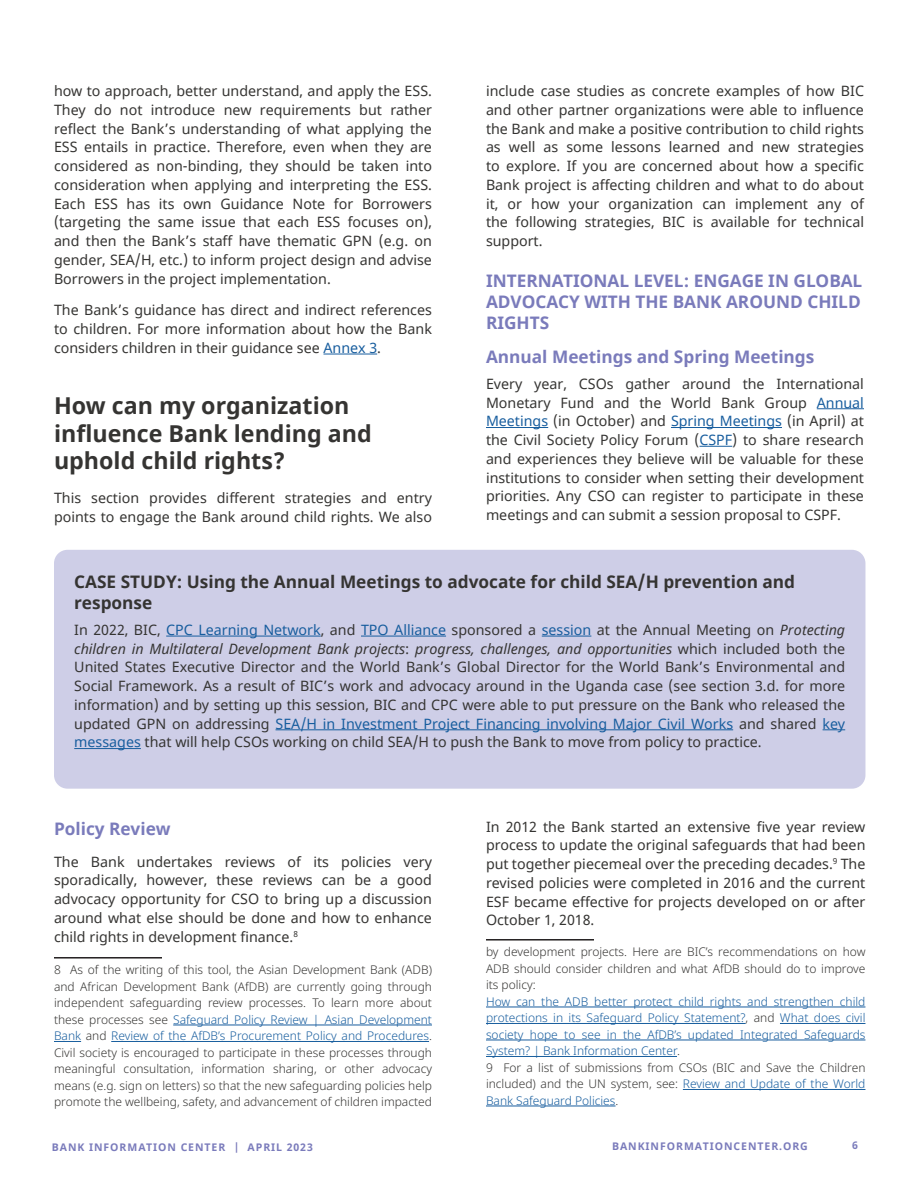
<style>
.page{position:relative;width:918px;height:1188px;background:#fff}
.page>*{position:absolute;margin:0;border:0;box-sizing:border-box;transform-origin:0 0}
.heading_2_-_subtitle{font:700 23.25px/27.8px "Noto Sans";color:#353432}
.heading_4_-_info_box{font:700 17.25px/21px "Noto Sans";color:#353432}
.heading_3_-_sub-subt{font:700 17.25px/21px "Noto Sans";color:#7a7bbb;text-align:justify}
.heading_4_-_info_box-2{font:700 17.25px "Noto Sans";color:#7a7bbb}
.body_text{font:700 17.25px "Noto Sans";color:#7a7bbb}
.body_text-2{font:14.25px/18.8px "Noto Sans";color:#353432;text-align:justify}
.Footnotes{font:300 12px/16.5px "Noto Sans";color:#353432;text-align:justify}
.Footnotes-2{font:300 12px/16.5px "Noto Sans";color:#175d9e;text-align:justify}
.t1{font:700 10.5px "Noto Sans";letter-spacing:.09em;color:#7a7bbb}
.s1{color:#175d9e}
.s2{font-style:italic}
.s3{color:#353432}
</style>
<div class="page">
<hr style="left:323px;top:354px;width:54px;height:1px;background:#175d9e">
<hr style="left:817px;top:408px;width:47px;height:1px;background:#175d9e">
<hr style="left:486px;top:427px;width:62px;height:1px;background:#175d9e">
<hr style="left:671px;top:427px;width:111px;height:1px;background:#175d9e">
<hr style="left:699px;top:446px;width:33px;height:1px;background:#175d9e">
<div style="left:54px;top:550px;width:811px;height:239px;background:#cecee7;border-radius:14px"></div>
<hr style="left:166px;top:636px;width:155px;height:1px;background:#175d9e">
<hr style="left:361px;top:636px;width:85px;height:1px;background:#175d9e">
<hr style="left:542px;top:636px;width:49px;height:1px;background:#175d9e">
<hr style="left:276px;top:729px;width:457px;height:1px;background:#175d9e">
<svg style="left:823px;top:729px;width:22px;height:1px"></svg>
<hr style="left:74px;top:748px;width:67px;height:1px;background:#175d9e">
<hr style="left:54px;top:957px;width:108px;height:2px;background:#231f20">
<hr style="left:173px;top:1025px;width:259px;height:1px;background:#175d9e">
<svg style="left:54px;top:1041px;width:27px;height:1px"></svg>
<hr style="left:111px;top:1041px;width:318px;height:1px;background:#175d9e">
<hr style="left:486px;top:939px;width:108px;height:2px;background:#231f20">
<hr style="left:486px;top:1007px;width:379px;height:1px;background:#175d9e">
<hr style="left:486px;top:1023px;width:260px;height:1px;background:#175d9e">
<hr style="left:780px;top:1023px;width:85px;height:1px;background:#175d9e">
<hr style="left:486px;top:1040px;width:379px;height:1px;background:#175d9e">
<hr style="left:486px;top:1056px;width:191px;height:1px;background:#175d9e">
<hr style="left:683px;top:1089px;width:182px;height:1px;background:#175d9e">
<hr style="left:486px;top:1106px;width:130px;height:1px;background:#175d9e">
<p class="body_text-2" style="left:54px;top:82px;width:380px;text-align:left">how to approach, better understand, and apply the ESS.<br>They do not introduce new requirements but rather reflect the Bank’s understanding of what applying the ESS entails in practice. Therefore, even when they are considered as non-binding, they should be taken into consideration when applying and interpreting the ESS.<br>Each ESS has its own Guidance Note for Borrowers (targeting the same issue that each ESS focuses on), and then the Bank’s staff have thematic GPN (e.g. on gender, SEA/H, etc.) to inform project design and advise Borrowers in the project implementation.</p>
<p class="body_text-2" style="left:54px;top:301px;width:379px">The Bank’s guidance has direct and indirect references to children. For more information about how the Bank considers children in their guidance see <span class="s1">Annex 3</span>.</p>
<p class="heading_2_-_subtitle" style="left:54px;top:392px;width:319px">How can my organization influence Bank lending and uphold child rights?</p>
<p class="body_text-2" style="left:54px;top:489px;width:380px">This section provides different strategies and entry points to engage the Bank around child rights. We also</p>
<p class="body_text-2" style="left:486px;top:82px;width:380px">include case studies as concrete examples of how BIC and other partner organizations were able to influence the Bank and make a positive contribution to child rights as well as some lessons learned and new strategies to explore. If you are concerned about how a specific Bank project is affecting children and what to do about it, or how your organization can implement any of the following strategies, BIC is available for technical support.</p>
<p class="heading_3_-_sub-subt" style="left:486px;top:271px;width:378px">INTERNATIONAL LEVEL: ENGAGE IN GLOBAL ADVOCACY WITH THE BANK AROUND CHILD RIGHTS</p>
<p class="heading_4_-_info_box-2" style="left:486px;top:345px;width:330px">Annual Meetings and Spring Meetings</p>
<p class="body_text-2" style="left:486px;top:375px;width:380px">Every year, CSOs gather around the International Monetary Fund and the World Bank Group <span class="s1">Annual Meetings</span> (in October) and <span class="s1">Spring Meetings</span> (in April) at the Civil Society Policy Forum (<span class="s1">CSPF</span>) to share research and experiences they believe will be valuable for these institutions to consider when setting their development priorities. Any CSO can register to participate in these meetings and can submit a session proposal to CSPF.</p>
<p class="heading_4_-_info_box" style="left:74px;top:572px;width:722px">CASE STUDY: Using the Annual Meetings to advocate for child SEA/H prevention and response</p>
<p class="body_text-2" style="left:74px;top:621px;width:772px">In 2022, BIC, <span class="s1">CPC Learning Network</span>, and <span class="s1">TPO Alliance</span> sponsored a <span class="s1">session</span> at the Annual Meeting on <span class="s2">Protecting children in Multilateral Development Bank projects</span>: <span class="s2">progress, challenges, and opportunities</span> which included both the United States Executive Director and the World Bank’s Global Director for the World Bank’s Environmental and Social Framework. As a result of BIC’s work and advocacy around in the Uganda case (see section 3.d. for more information) and by setting up this session, BIC and CPC were able to put pressure on the Bank who released the updated GPN on addressing <span class="s1">SEA/H in Investment Project Financing involving Major Civil Works</span> and shared <span class="s1">key messages</span> that will help CSOs working on child SEA/H to push the Bank to move from policy to practice.</p>
<p class="body_text" style="left:54px;top:816px;width:118px">Policy Review</p>
<p class="body_text-2" style="left:54px;top:853px;width:380px">The Bank undertakes reviews of its policies very sporadically, however, these reviews can be a good advocacy opportunity for CSO to bring up a discussion around what else should be done and how to enhance child rights in development finance.<sup>8</sup></p>
<p class="Footnotes" style="left:54px;top:962px;width:380px">8 As of the writing of this tool, the Asian Development Bank (ADB) and African Development Bank (AfDB) are currently going through independent safeguarding review processes. To learn more about these processes see <span class="s1">Safeguard Policy Review | Asian Development Bank</span> and <span class="s1">Review of the AfDB’s Procurement Policy and Procedures</span>.<br>Civil society is encouraged to participate in these processes through meaningful consultation, information sharing, or other advocacy means (e.g. sign on letters) so that the new safeguarding policies help promote the wellbeing, safety, and advancement of children impacted</p>
<p class="body_text-2" style="left:486px;top:818px;width:381px">In 2012 the Bank started an extensive five year review process to update the original safeguards that had been put together piecemeal over the preceding decades.<sup>9</sup> The revised policies were completed in 2016 and the current ESF became effective for projects developed on or after October 1, 2018.</p>
<p class="Footnotes" style="left:486px;top:944px;width:381px">by development projects. Here are BIC’s recommendations on how ADB should consider children and what AfDB should do to improve its policy:</p>
<p class="Footnotes-2" style="left:486px;top:993px;width:381px">How can the ADB better protect child rights and strengthen child protections in its Safeguard Policy Statement?<span class="s3">, and</span> What does civil society hope to see in the AfDB’s updated Integrated Safeguards System? | Bank Information Center<span class="s3">.</span></p>
<p class="Footnotes" style="left:486px;top:1059px;width:381px">9 For a list of submissions from CSOs (BIC and Save the Children included) and the UN system, see: <span class="s1">Review and Update of the World Bank Safeguard Policies</span>.</p>
<p class="t1" style="left:52px;top:1139px;width:262px">BANK INFORMATION CENTER | APRIL 2023</p>
<p class="t1" style="left:612px;top:1139px;width:197px">BANKINFORMATIONCENTER.ORG</p>
<p class="t1" style="left:852px;top:1138px;width:7px">6</p>
</div>
